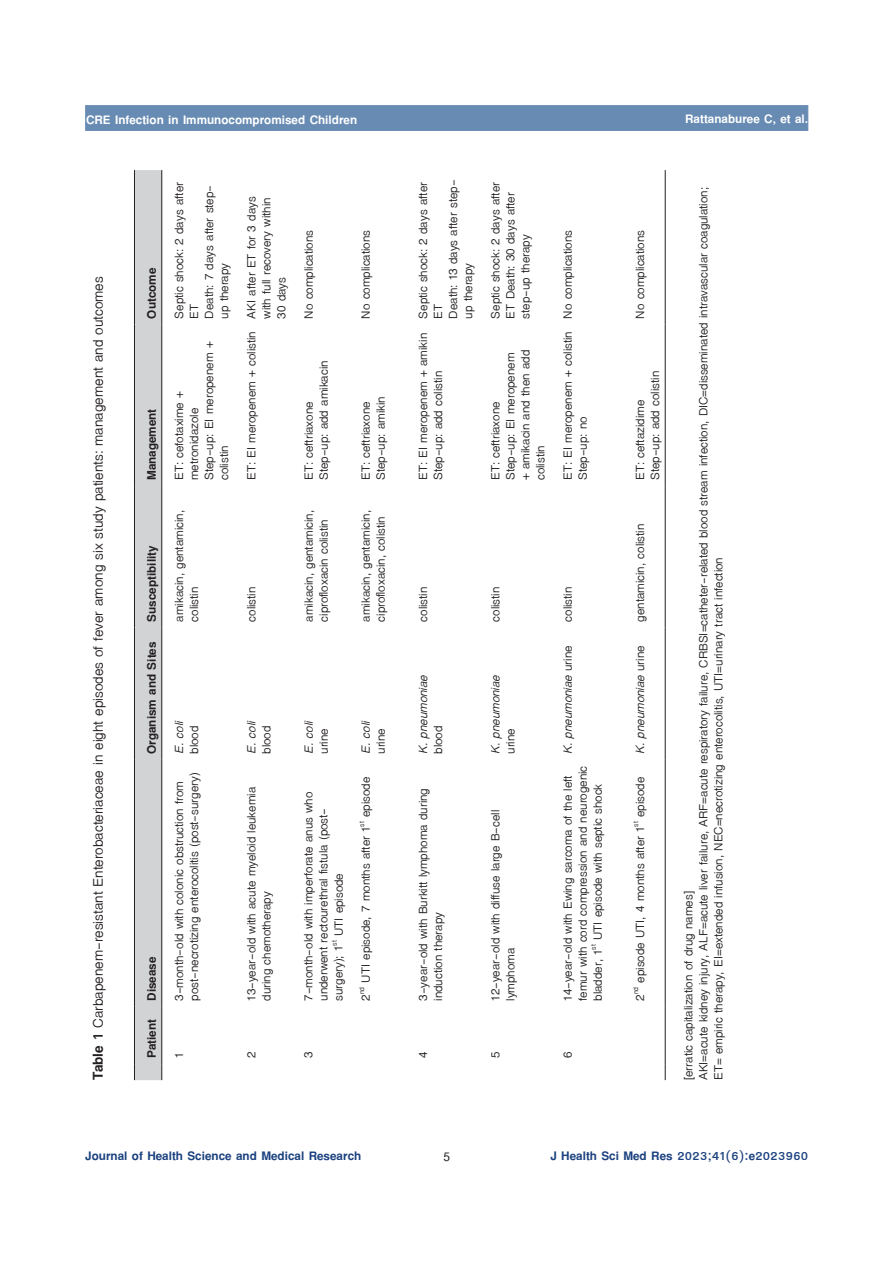
<style>
.page{position:relative;width:893px;height:1263px;background:#fff}
.page>*{position:absolute;margin:0;border:0;box-sizing:border-box;transform-origin:0 0}
.t1{font:21px "TF Lanna";color:#231f20}
.t2{font:18px/15px "TF Lanna";color:#231f20}
.t3{font:italic 18px "TF Lanna";letter-spacing:-.005em;color:#231f20}
.t4{font:700 18px "TF Lanna";color:#1b417f}
.t5{font:700 18px "TF Lanna";color:#231f20}
.t6{font:700 18px "TF Lanna";color:#fff}
.t7{font:700 18px "Cordia UPC";color:#231f20}
.s1{font-weight:700}
.s2{font-style:normal}
</style>
<div class="page">
<div style="left:85px;top:105px;width:723px;height:26px;background:#678bb3;border:1px solid #678bb3"></div>
<svg style="left:134px;top:170px;width:28px;height:910px;background:#bebfc0"></svg>
<hr style="left:161px;top:1007px;width:1px;height:57px;background:#231f20">
<hr style="left:161px;top:760px;width:1px;height:247px;background:#231f20">
<hr style="left:161px;top:627px;width:1px;height:133px;background:#231f20">
<hr style="left:161px;top:486px;width:1px;height:141px;background:#231f20">
<hr style="left:161px;top:324px;width:1px;height:162px;background:#231f20">
<hr style="left:161px;top:170px;width:1px;height:154px;background:#231f20">
<hr style="left:665px;top:760px;width:1px;height:247px;background:#231f20">
<hr style="left:665px;top:627px;width:1px;height:133px;background:#231f20">
<hr style="left:665px;top:486px;width:1px;height:141px;background:#231f20">
<hr style="left:665px;top:324px;width:1px;height:162px;background:#231f20">
<hr style="left:665px;top:170px;width:1px;height:154px;background:#231f20">
<svg style="left:665px;top:1064px;width:1px;height:16px"></svg>
<hr style="left:665px;top:1007px;width:1px;height:57px;background:#231f20">
<p class="t6" style="left:86px;top:108px;width:273px">CRE Infection in Immunocompromised Children</p>
<p class="t6" style="left:685px;top:108px;width:125px">Rattanaburee C, et al.</p>
<p class="t1" style="left:85px;top:1080px;width:805px;rotate:-90deg"><span class="s1">Table 1</span> Carbapenem-resistant Enterobacteriaceae in eight episodes of fever among six study patients: management and outcomes</p>
<p class="t5" style="left:140px;top:318px;width:52px;rotate:-90deg">Outcome</p>
<p class="t5" style="left:140px;top:480px;width:73px;rotate:-90deg">Management</p>
<p class="t5" style="left:140px;top:754px;width:210px;rotate:-90deg">Organism and Sites Susceptibility</p>
<p class="t5" style="left:140px;top:1058px;width:103px;rotate:-90deg">Patient Disease</p>
<p class="t2" style="left:172px;top:318px;width:138px;rotate:-90deg">Septic shock: 2 days after<br>ET<br>Death: 7 days after step&shy;up therapy</p>
<p class="t2" style="left:172px;top:480px;width:140px;rotate:-90deg">ET: cefotaxime + metronidazole<br>Step-up: EI meropenem + colistin</p>
<p class="t2" style="left:172px;top:621px;width:113px;rotate:-90deg">amikacin, gentamicin, colistin</p>
<p class="t3" style="left:168px;top:754px;width:35px;rotate:-90deg">E. coli</p>
<p class="t2" style="left:187px;top:754px;width:30px;rotate:-90deg">blood</p>
<p class="t2" style="left:172px;top:1001px;width:230px;rotate:-90deg">3-month-old with colonic obstruction from post-necrotizing enterocolitis (post-surgery)</p>
<p class="t2" style="left:172px;top:1058px;width:7px;rotate:-90deg">1</p>
<p class="t2" style="left:244px;top:318px;width:124px;text-align:justify;text-indent:-162px;rotate:-90deg">ET: EI meropenem + colistin AKI after ET for 3 days with full recovery within 30 days</p>
<p class="t2" style="left:244px;top:621px;width:36px;rotate:-90deg">colistin</p>
<p class="t2" style="left:301px;top:318px;width:90px;rotate:-90deg">No complications</p>
<p class="t2" style="left:301px;top:480px;width:121px;rotate:-90deg">ET: ceftriaxone<br>Step-up: add amikacin</p>
<p class="t2" style="left:301px;top:621px;width:113px;rotate:-90deg">amikacin, gentamicin, ciprofloxacin colistin</p>
<p class="t2" style="left:358px;top:318px;width:90px;rotate:-90deg">No complications</p>
<p class="t2" style="left:358px;top:480px;width:85px;rotate:-90deg">ET: ceftriaxone<br>Step-up: amikin</p>
<p class="t2" style="left:358px;top:621px;width:113px;rotate:-90deg">amikacin, gentamicin, ciprofloxacin, colistin</p>
<p class="t3" style="left:240px;top:754px;width:35px;rotate:-90deg">E. coli</p>
<p class="t2" style="left:259px;top:754px;width:30px;rotate:-90deg">blood</p>
<p class="t3" style="left:298px;top:754px;width:35px;rotate:-90deg">E. coli</p>
<p class="t2" style="left:316px;top:754px;width:27px;rotate:-90deg">urine</p>
<p class="t3" style="left:355px;top:754px;width:35px;rotate:-90deg">E. coli</p>
<p class="t2" style="left:373px;top:754px;width:27px;rotate:-90deg">urine</p>
<p class="t2" style="left:244px;top:1001px;width:215px;rotate:-90deg">13-year-old with acute myeloid leukemia during chemotherapy</p>
<p class="t2" style="left:301px;top:1001px;width:210px;rotate:-90deg">7-month-old with imperforate anus who underwent rectourethral fistula (post&shy;surgery); 1<sup>st</sup> UTI episode</p>
<p class="t2" style="left:358px;top:1001px;width:225px;rotate:-90deg">2<sup>nd</sup> UTI episode, 7 months after 1<sup>st</sup> episode</p>
<p class="t2" style="left:244px;top:1058px;width:8px;rotate:-90deg">2</p>
<p class="t2" style="left:301px;top:1058px;width:8px;rotate:-90deg">3</p>
<p class="t2" style="left:416px;top:318px;width:140px;rotate:-90deg">Septic shock: 2 days after<br>ET<br>Death: 13 days after step&shy;up therapy</p>
<p class="t2" style="left:416px;top:480px;width:149px;rotate:-90deg">ET: EI meropenem + amikin<br>Step-up: add colistin</p>
<p class="t2" style="left:488px;top:318px;width:138px;rotate:-90deg">Septic shock: 2 days after<br>ET Death: 30 days after step-up therapy</p>
<p class="t2" style="left:488px;top:480px;width:132px;rotate:-90deg">ET: ceftriaxone<br>Step-up: EI meropenem + amikacin and then add colistin</p>
<p class="t2" style="left:560px;top:318px;width:90px;rotate:-90deg">No complications</p>
<p class="t2" style="left:560px;top:480px;width:150px;rotate:-90deg">ET: EI meropenem + colistin<br>Step-up: no</p>
<p class="t2" style="left:416px;top:621px;width:36px;rotate:-90deg">colistin</p>
<p class="t2" style="left:488px;top:621px;width:36px;rotate:-90deg">colistin</p>
<p class="t2" style="left:560px;top:621px;width:36px;rotate:-90deg">colistin</p>
<p class="t3" style="left:412px;top:754px;width:80px;rotate:-90deg">K. pneumoniae</p>
<p class="t2" style="left:431px;top:754px;width:30px;rotate:-90deg">blood</p>
<p class="t3" style="left:485px;top:754px;width:80px;rotate:-90deg">K. pneumoniae</p>
<p class="t2" style="left:503px;top:754px;width:27px;rotate:-90deg">urine</p>
<p class="t3" style="left:557px;top:754px;width:110px;rotate:-90deg">K. pneumoniae <span class="s2">urine</span></p>
<p class="t2" style="left:416px;top:1001px;width:214px;rotate:-90deg">3-year-old with Burkitt lymphoma during induction therapy</p>
<p class="t2" style="left:488px;top:1001px;width:192px;rotate:-90deg">12-year-old with diffuse large B-cell lymphoma</p>
<p class="t2" style="left:560px;top:1001px;width:236px;rotate:-90deg">14-year-old with Ewing sarcoma of the left femur with cord compression and neurogenic bladder, 1<sup>st</sup> UTI episode with septic shock</p>
<p class="t2" style="left:416px;top:1058px;width:8px;rotate:-90deg">4</p>
<p class="t2" style="left:488px;top:1058px;width:8px;rotate:-90deg">5</p>
<p class="t2" style="left:560px;top:1058px;width:8px;rotate:-90deg">6</p>
<p class="t2" style="left:633px;top:318px;width:90px;rotate:-90deg">No complications</p>
<p class="t2" style="left:633px;top:480px;width:111px;rotate:-90deg">ET: ceftazidime<br>Step-up: add colistin</p>
<p class="t2" style="left:633px;top:621px;width:99px;rotate:-90deg">gentamicin, colistin</p>
<p class="t3" style="left:629px;top:754px;width:110px;rotate:-90deg">K. pneumoniae <span class="s2">urine</span></p>
<p class="t2" style="left:633px;top:1001px;width:225px;rotate:-90deg">2<sup>nd</sup> episode UTI, 4 months after 1<sup>st</sup> episode</p>
<p class="t2" style="left:681px;top:1080px;width:894px;rotate:-90deg">[erratic capitalization of drug names]<br>AKI=acute kidney injury, ALF=acute liver failure, ARF=acute respiratory failure, CRBSI=catheter-related blood stream infection, DIC=disseminated intravascular coagulation;<br>ET= empiric therapy, EI=extended infusion, NEC=necrotizing enterocolitis, UTI=urinary tract infection</p>
<p class="t4" style="left:85px;top:1145px;width:277px">Journal of Health Science and Medical Research</p>
<p class="t7" style="left:443px;top:1146px;width:8px">5</p>
<p class="t4" style="left:550px;top:1145px;width:259px">J Health Sci Med Res 2023;41(6):e2023960</p>
</div>
